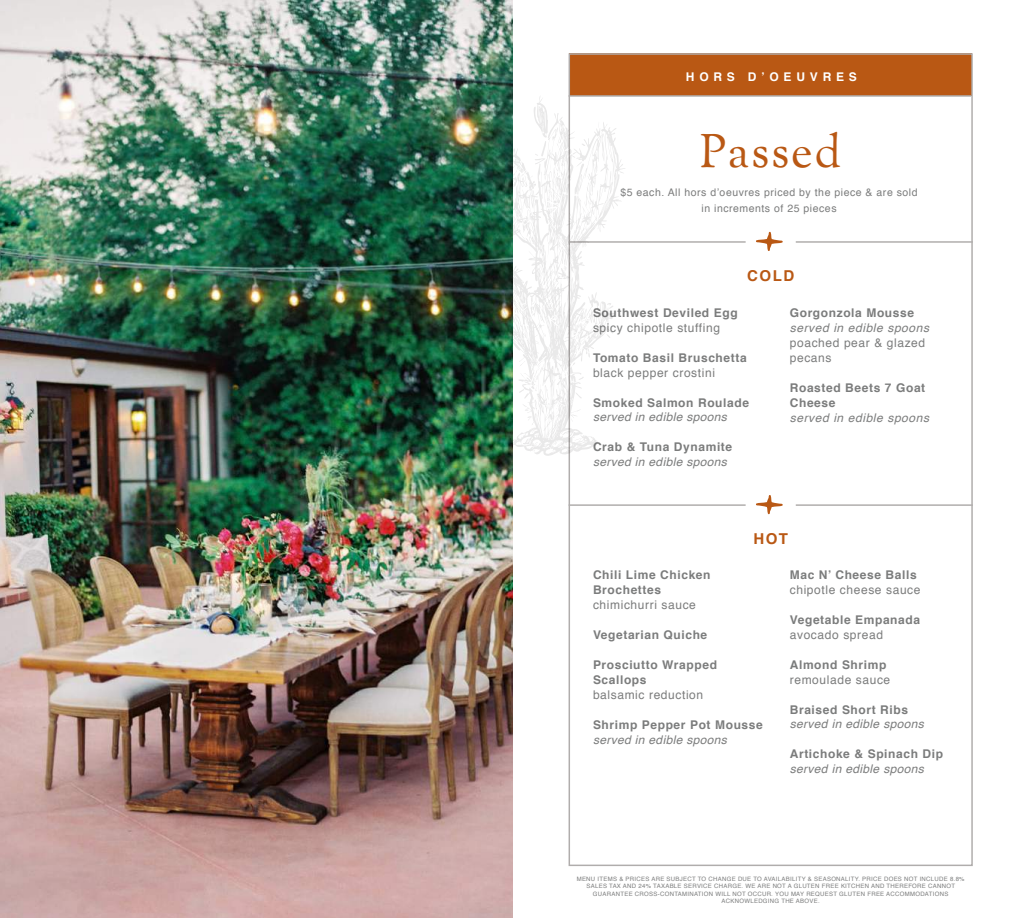
<style>
.page{position:relative;width:1026px;height:918px;background:#fff}
.page>*{position:absolute;margin:0;border:0;box-sizing:border-box;transform-origin:0 0}
.t1{font:46.5px "OFL Goudy St M";letter-spacing:.04em;color:#b95814}
.t2{font:700 15px "Helvetica";letter-spacing:.1em;color:#b95814}
.t3{font:700 12px/15px "Helvetica";letter-spacing:.05em;color:#7b7c7c}
.t4{font:12px/15px "Helvetica";letter-spacing:.05em;color:#7b7c7c}
.t5{font:italic 12px "Helvetica";letter-spacing:.03em;color:#7b7c7c}
.t6{font:italic 12px "Helvetica";letter-spacing:.05em;color:#7b7c7c}
.t7{font:700 12px "Helvetica";letter-spacing:.4em;color:#fff}
.t8{font:10.5px/15.8px "Helvetica";letter-spacing:.05em;color:#7b7c7c;text-align:center}
.t9{font:6px/7.5px "Helvetica";letter-spacing:.05em;color:#7b7c7c;text-align:center}
</style>
<div class="page">
<div style="left:569px;top:53px;width:403px;height:43px;background:#b95814"></div>
<img style="left:0;top:0;width:513px;height:918px">
<svg style="left:756px;top:232px;width:27px;height:19px"></svg>
<svg style="left:756px;top:495px;width:27px;height:19px"></svg>
<hr style="left:569px;top:241px;width:177px;height:2px;background:#b0adac">
<hr style="left:569px;top:504px;width:177px;height:2px;background:#b0adac">
<hr style="left:796px;top:241px;width:177px;height:2px;background:#b0adac">
<hr style="left:796px;top:504px;width:177px;height:2px;background:#b0adac">
<svg style="left:534px;top:97px;width:13px;height:16px"></svg>
<img style="left:458px;top:113px;width:168px;height:343px">
<svg style="left:547px;top:202px;width:12px;height:11px"></svg>
<svg style="left:523px;top:220px;width:8px;height:13px"></svg>
<svg style="left:498px;top:277px;width:12px;height:16px"></svg>
<svg style="left:509px;top:313px;width:4px;height:5px"></svg>
<svg style="left:519px;top:359px;width:25px;height:32px"></svg>
<svg style="left:556px;top:401px;width:4px;height:8px"></svg>
<svg style="left:551px;top:432px;width:24px;height:15px"></svg>
<svg style="left:532px;top:442px;width:8px;height:10px"></svg>
<svg style="left:556px;top:117px;width:44px;height:78px"></svg>
<svg style="left:551px;top:292px;width:64px;height:92px"></svg>
<hr style="left:569px;top:95px;width:402px;height:2px;background:#b0adac">
<p class="t7" style="left:686px;top:67px;width:173px">HORS D’OEUVRES</p>
<h1 class="t1" style="left:700px;top:122px;width:142px">Passed</h1>
<p class="t8" style="left:620px;top:185px;width:299px">$5 each. All hors d’oeuvres priced by the piece &amp; are sold in increments of 25 pieces</p>
<p class="t2" style="left:747px;top:264px;width:48px">COLD</p>
<p class="t3" style="left:593px;top:305px;width:146px">Southwest Deviled Egg</p>
<p class="t4" style="left:593px;top:320px;width:129px">spicy chipotle stuffing</p>
<p class="t3" style="left:593px;top:350px;width:155px">Tomato Basil Bruschetta</p>
<p class="t4" style="left:593px;top:365px;width:124px">black pepper crostini</p>
<p class="t3" style="left:593px;top:395px;width:158px">Smoked Salmon Roulade</p>
<p class="t5" style="left:593px;top:407px;width:135px">served in edible spoons</p>
<p class="t3" style="left:593px;top:439px;width:141px">Crab &amp; Tuna Dynamite</p>
<p class="t5" style="left:593px;top:452px;width:135px">served in edible spoons</p>
<p class="t3" style="left:790px;top:305px;width:126px">Gorgonzola Mousse</p>
<p class="t6" style="left:790px;top:318px;width:141px">served in edible spoons</p>
<p class="t4" style="left:790px;top:335px;width:137px">poached pear &amp; glazed pecans</p>
<p class="t3" style="left:790px;top:380px;width:137px">Roasted Beets 7 Goat<br>Cheese</p>
<p class="t6" style="left:790px;top:408px;width:141px">served in edible spoons</p>
<p class="t2" style="left:753px;top:527px;width:36px">HOT</p>
<p class="t3" style="left:593px;top:567px;width:119px">Chili Lime Chicken<br>Brochettes</p>
<p class="t4" style="left:593px;top:597px;width:104px">chimichurri sauce</p>
<p class="t3" style="left:593px;top:627px;width:116px">Vegetarian Quiche</p>
<p class="t3" style="left:593px;top:657px;width:125px">Prosciutto Wrapped<br>Scallops</p>
<p class="t4" style="left:593px;top:687px;width:112px">balsamic reduction</p>
<p class="t3" style="left:593px;top:717px;width:171px">Shrimp Pepper Pot Mousse</p>
<p class="t5" style="left:593px;top:730px;width:135px">served in edible spoons</p>
<p class="t3" style="left:790px;top:567px;width:128px">Mac N’ Cheese Balls</p>
<p class="t4" style="left:790px;top:582px;width:132px">chipotle cheese sauce</p>
<p class="t3" style="left:790px;top:612px;width:132px">Vegetable Empanada</p>
<p class="t4" style="left:790px;top:627px;width:95px">avocado spread</p>
<p class="t3" style="left:790px;top:657px;width:98px">Almond Shrimp</p>
<p class="t4" style="left:790px;top:672px;width:102px">remoulade sauce</p>
<p class="t3" style="left:790px;top:702px;width:120px">Braised Short Ribs</p>
<p class="t5" style="left:790px;top:715px;width:135px">served in edible spoons</p>
<p class="t3" style="left:790px;top:747px;width:155px">Artichoke &amp; Spinach Dip</p>
<p class="t5" style="left:790px;top:759px;width:135px">served in edible spoons</p>
<p class="t9" style="left:577px;top:875px;width:389px">MENU ITEMS &amp; PRICES ARE SUBJECT TO CHANGE DUE TO AVAILABILITY &amp; SEASONALITY. PRICE DOES NOT INCLUDE 8.8% SALES TAX AND 24% TAXABLE SERVICE CHARGE. WE ARE NOT A GLUTEN FREE KITCHEN AND THEREFORE CANNOT GUARANTEE CROSS-CONTAMINATION WILL NOT OCCUR. YOU MAY REQUEST GLUTEN FREE ACCOMMODATIONS ACKNOWLEDGING THE ABOVE.</p>
</div>
